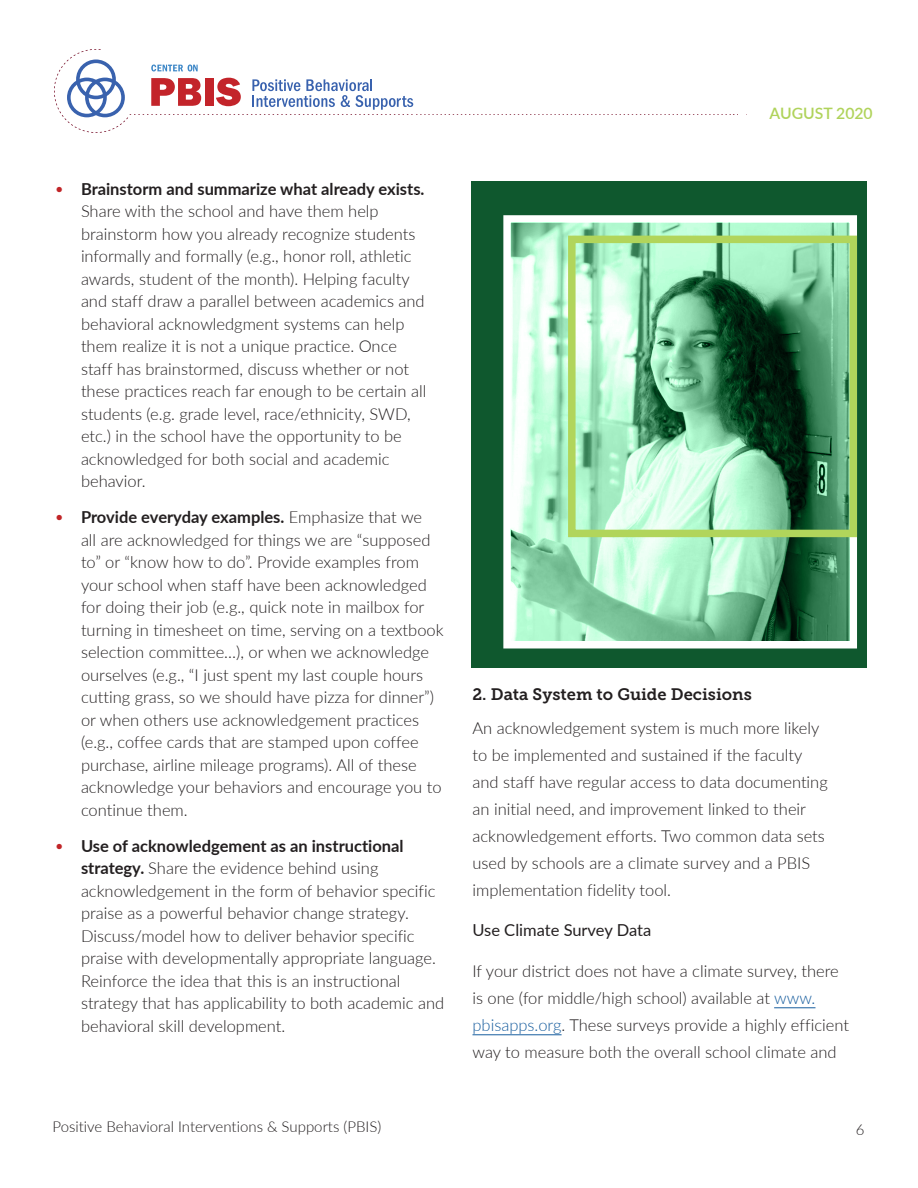
<style>
.page{position:relative;width:918px;height:1188px;background:#fff}
.page>*{position:absolute;margin:0;border:0;box-sizing:border-box;transform-origin:0 0}
.body{font:300 16.5px/22.5px "Lato";color:#231f20}
.Subhead_2{font:16.5px "Museo Slab 700";color:#231f20}
.Subhead_3{font:16.5px "Lato";color:#231f20}
.t1{font:600 15.75px "Lato";color:#b0d35b}
.t2{font:300 15px "Lato";color:#231f20}
.s1{font-size:18px;color:#c12528}
.s2{font-weight:700}
.s3{color:#175d9e}
</style>
<div class="page">
<svg style="left:54px;top:49px;width:693px;height:84px"></svg>
<hr style="left:774px;top:1008px;width:42px;height:1px;background:#175d9e">
<hr style="left:472px;top:1035px;width:90px;height:1px;background:#175d9e">
<div style="left:471px;top:181px;width:395px;height:486px;background:#0f582e"></div>
<img style="left:512px;top:224px;width:336px;height:415px">
<div style="left:503px;top:215px;width:354px;height:433px;border:8px solid #fff"></div>
<div style="left:568px;top:236px;width:289px;height:301px;border:8px solid #b1d55b"></div>
<p class="body" style="left:81px;top:177px;width:347px;text-indent:-27px"><span class="s1">•</span> <span class="s2">Brainstorm and summarize what already exists.<br></span>Share with the school and have them help brainstorm how you already recognize students informally and formally (e.g., honor roll, athletic awards, student of the month). Helping faculty and staff draw a parallel between academics and behavioral acknowledgment systems can help them realize it is not a unique practice. Once staff has brainstormed, discuss whether or not these practices reach far enough to be certain all students (e.g. grade level, race/ethnicity, SWD, etc.) in the school have the opportunity to be acknowledged for both social and academic behavior.</p>
<p class="body" style="left:81px;top:505px;width:364px;text-indent:-27px"><span class="s1">•</span> <span class="s2">Provide everyday examples.</span> Emphasize that we<br>all are acknowledged for things we are “supposed to” or “know how to do”. Provide examples from your school when staff have been acknowledged for doing their job (e.g., quick note in mailbox for turning in timesheet on time, serving on a textbook selection committee…), or when we acknowledge ourselves (e.g., “I just spent my last couple hours cutting grass, so we should have pizza for dinner”) or when others use acknowledgement practices (e.g., coffee cards that are stamped upon coffee purchase, airline mileage programs). All of these acknowledge your behaviors and encourage you to continue them.</p>
<p class="body" style="left:81px;top:834px;width:365px;text-indent:-27px"><span class="s1">•</span> <span class="s2">Use of acknowledgement as an instructional strategy.</span> Share the evidence behind using acknowledgement in the form of behavior specific praise as a powerful behavior change strategy.<br>Discuss/model how to deliver behavior specific praise with developmentally appropriate language.<br>Reinforce the idea that this is an instructional strategy that has applicability to both academic and behavioral skill development.</p>
<p class="t1" style="left:770px;top:102px;width:105px">AUGUST 2020</p>
<p class="Subhead_2" style="left:472px;top:685px;width:281px">2. Data System to Guide Decisions</p>
<p class="body" style="left:472px;top:714px;width:357px;line-height:27px">An acknowledgement system is much more likely to be implemented and sustained if the faculty and staff have regular access to data documenting an initial need, and improvement linked to their acknowledgement efforts. Two common data sets used by schools are a climate survey and a PBIS implementation fidelity tool.</p>
<p class="Subhead_3" style="left:472px;top:919px;width:180px">Use Climate Survey Data</p>
<p class="body" style="left:472px;top:957px;width:378px;line-height:27px">If your district does not have a climate survey, there is one (for middle/high school) available at <span class="s3">www. pbisapps.org</span>. These surveys provide a highly efficient way to measure both the overall school climate and</p>
<p class="t2" style="left:52px;top:1117px;width:330px">Positive Behavioral Interventions &amp; Supports (PBIS)</p>
<p class="t2" style="left:856px;top:1120px;width:10px">6</p>
</div>
